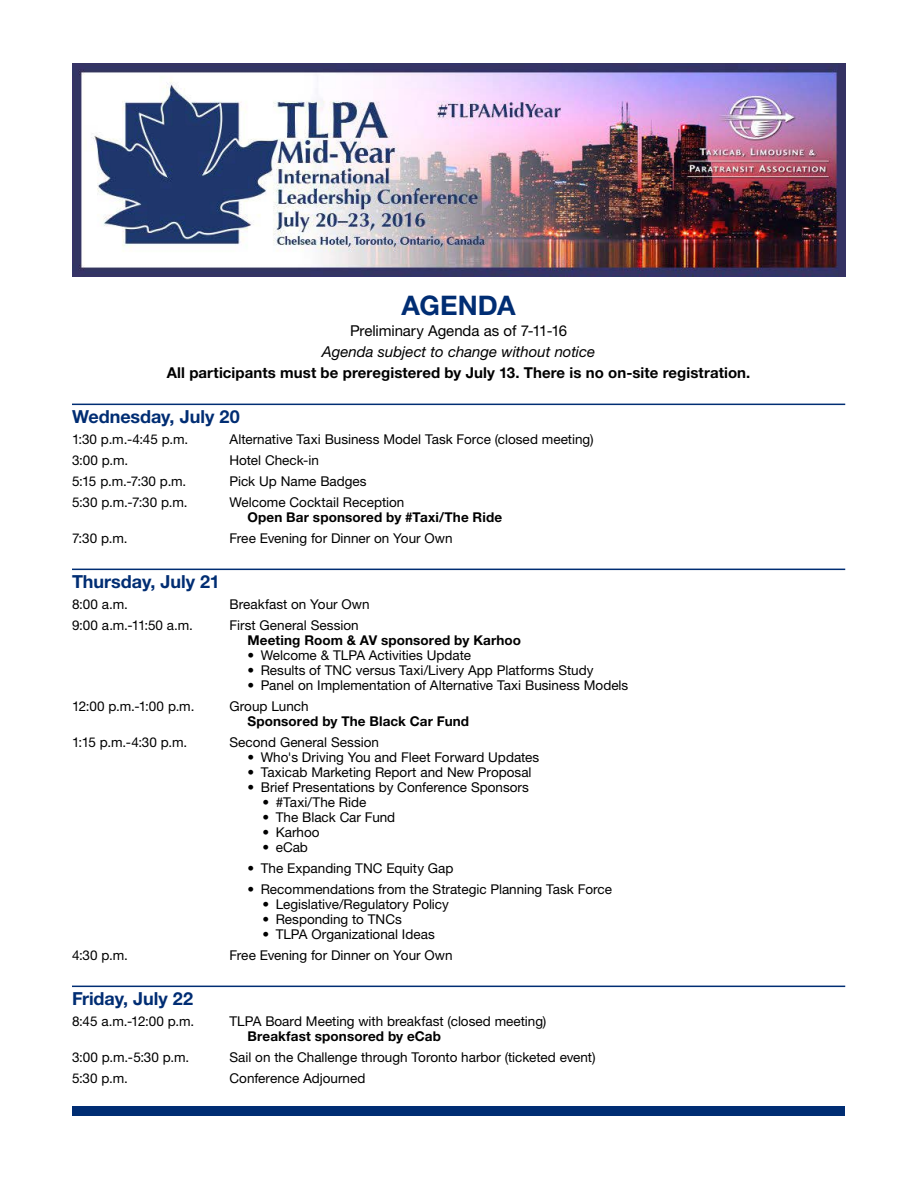
<style>
.page{position:relative;width:918px;height:1188px;background:#fff}
.page>*{position:absolute;margin:0;border:0;box-sizing:border-box;transform-origin:0 0}
.t1{font:700 27px "Helvetica Neue";letter-spacing:.005em;color:#002d73}
.Agenda_Date{font:700 18px "Helvetica Neue";letter-spacing:-.005em;color:#002d73}
.Agenda_Entry{font:700 15px "Helvetica Neue";letter-spacing:.005em;color:#000}
.Agenda_Entry-2{font:italic 15px "Helvetica Neue";letter-spacing:-.005em;color:#000}
.Agenda_Entry-3{font:15px "Helvetica Neue";letter-spacing:-.01em;color:#000}
.Agenda_Entry-4{font:13.5px/15px "Helvetica Neue";color:#000}
.Agenda_Entry-5{font:700 13.5px/15px "Helvetica Neue";letter-spacing:.01em;color:#000}
.s1{font-weight:400}
.s2{font-weight:700}
</style>
<div class="page">
<div style="left:72px;top:1107px;width:773px;height:9px;background:#002d73"></div>
<hr style="left:72px;top:404px;width:773px;height:1px;background:#002d73">
<hr style="left:72px;top:569px;width:773px;height:1px;background:#002d73">
<hr style="left:72px;top:986px;width:773px;height:1px;background:#002d73">
<img style="left:72px;top:63px;width:774px;height:214px">
<p class="t1" style="left:402px;top:289px;width:115px">AGENDA</p>
<p class="Agenda_Entry-3" style="left:350px;top:322px;width:219px">Preliminary Agenda as of 7-11-16</p>
<p class="Agenda_Entry-2" style="left:322px;top:343px;width:275px">Agenda subject to change without notice</p>
<p class="Agenda_Entry" style="left:167px;top:363px;width:585px">All participants must be preregistered by July 13. There is no on-site registration.</p>
<p class="Agenda_Date" style="left:72px;top:406px;width:169px">Wednesday, July 20</p>
<p class="Agenda_Entry-4" style="left:72px;top:432px;width:118px">1:30 p.m.-4:45 p.m.</p>
<p class="Agenda_Entry-4" style="left:230px;top:432px;width:365px">Alternative Taxi Business Model Task Force (closed meeting)</p>
<p class="Agenda_Entry-4" style="left:72px;top:453px;width:58px">3:00 p.m.</p>
<p class="Agenda_Entry-4" style="left:230px;top:453px;width:91px">Hotel Check-in</p>
<p class="Agenda_Entry-4" style="left:72px;top:474px;width:116px">5:15 p.m.-7:30 p.m.</p>
<p class="Agenda_Entry-4" style="left:230px;top:474px;width:139px">Pick Up Name Badges</p>
<p class="Agenda_Entry-4" style="left:72px;top:495px;width:117px">5:30 p.m.-7:30 p.m.</p>
<p class="Agenda_Entry-5" style="left:248px;top:494px;width:256px;text-indent:-18px"><span class="s1">Welcome Cocktail Reception<br></span>Open Bar sponsored by #Taxi/The Ride</p>
<p class="Agenda_Entry-4" style="left:72px;top:531px;width:57px">7:30 p.m.</p>
<p class="Agenda_Entry-4" style="left:230px;top:531px;width:225px">Free Evening for Dinner on Your Own</p>
<p class="Agenda_Date" style="left:72px;top:571px;width:149px">Thursday, July 21</p>
<p class="Agenda_Entry-4" style="left:72px;top:597px;width:58px">8:00 a.m.</p>
<p class="Agenda_Entry-4" style="left:230px;top:597px;width:142px">Breakfast on Your Own</p>
<p class="Agenda_Entry-4" style="left:72px;top:618px;width:122px">9:00 a.m.-11:50 a.m.</p>
<p class="Agenda_Entry-5" style="left:248px;top:617px;width:275px;text-indent:-18px"><span class="s1">First General Session<br></span>Meeting Room &amp; AV sponsored by Karhoo</p>
<p class="Agenda_Entry-4" style="left:248px;top:648px;width:225px">• Welcome &amp; TLPA Activities Update</p>
<p class="Agenda_Entry-4" style="left:248px;top:663px;width:348px">• Results of TNC versus Taxi/Livery App Platforms Study</p>
<p class="Agenda_Entry-4" style="left:248px;top:678px;width:382px">• Panel on Implementation of Alternative Taxi Business Models</p>
<p class="Agenda_Entry-4" style="left:72px;top:699px;width:124px">12:00 p.m.-1:00 p.m.</p>
<p class="Agenda_Entry-5" style="left:248px;top:698px;width:223px;text-indent:-18px"><span class="s1">Group Lunch<br></span>Sponsored by The Black Car Fund</p>
<p class="Agenda_Entry-4" style="left:72px;top:735px;width:117px">1:15 p.m.-4:30 p.m.</p>
<p class="Agenda_Entry-4" style="left:230px;top:735px;width:151px">Second General Session</p>
<p class="Agenda_Entry-4" style="left:248px;top:750px;width:293px">• Who's Driving You and Fleet Forward Updates</p>
<p class="Agenda_Entry-4" style="left:248px;top:765px;width:286px">• Taxicab Marketing Report and New Proposal</p>
<p class="Agenda_Entry-4" style="left:248px;top:780px;width:283px">• Brief Presentations by Conference Sponsors</p>
<p class="Agenda_Entry-4" style="left:262px;top:795px;width:105px">• #Taxi/The Ride</p>
<p class="Agenda_Entry-4" style="left:262px;top:810px;width:134px">• The Black Car Fund</p>
<p class="Agenda_Entry-4" style="left:262px;top:825px;width:59px">• Karhoo</p>
<p class="Agenda_Entry-4" style="left:262px;top:840px;width:47px">• eCab</p>
<p class="Agenda_Entry-4" style="left:248px;top:861px;width:208px">• The Expanding TNC Equity Gap</p>
<p class="Agenda_Entry-4" style="left:248px;top:882px;width:366px">• Recommendations from the Strategic Planning Task Force</p>
<p class="Agenda_Entry-4" style="left:262px;top:897px;width:188px">• Legislative/Regulatory Policy</p>
<p class="Agenda_Entry-4" style="left:262px;top:912px;width:141px">• Responding to TNCs</p>
<p class="Agenda_Entry-4" style="left:262px;top:927px;width:174px">• TLPA Organizational Ideas</p>
<p class="Agenda_Entry-4" style="left:72px;top:948px;width:57px">4:30 p.m.</p>
<p class="Agenda_Entry-4" style="left:230px;top:948px;width:225px">Free Evening for Dinner on Your Own</p>
<p class="Agenda_Date" style="left:72px;top:988px;width:123px">Friday, July 22</p>
<p class="Agenda_Entry-4" style="left:72px;top:1014px;width:124px">8:45 a.m.-12:00 p.m.</p>
<p class="Agenda_Entry-4" style="left:248px;top:1014px;width:300px;text-indent:-18px">TLPA Board Meeting with breakfast (closed meeting)<br><span class="s2">Breakfast sponsored by eCab</span></p>
<p class="Agenda_Entry-4" style="left:72px;top:1050px;width:119px">3:00 p.m.-5:30 p.m.</p>
<p class="Agenda_Entry-4" style="left:230px;top:1050px;width:368px">Sail on the Challenge through Toronto harbor (ticketed event)</p>
<p class="Agenda_Entry-4" style="left:72px;top:1071px;width:57px">5:30 p.m.</p>
<p class="Agenda_Entry-4" style="left:230px;top:1071px;width:137px">Conference Adjourned</p>
</div>
